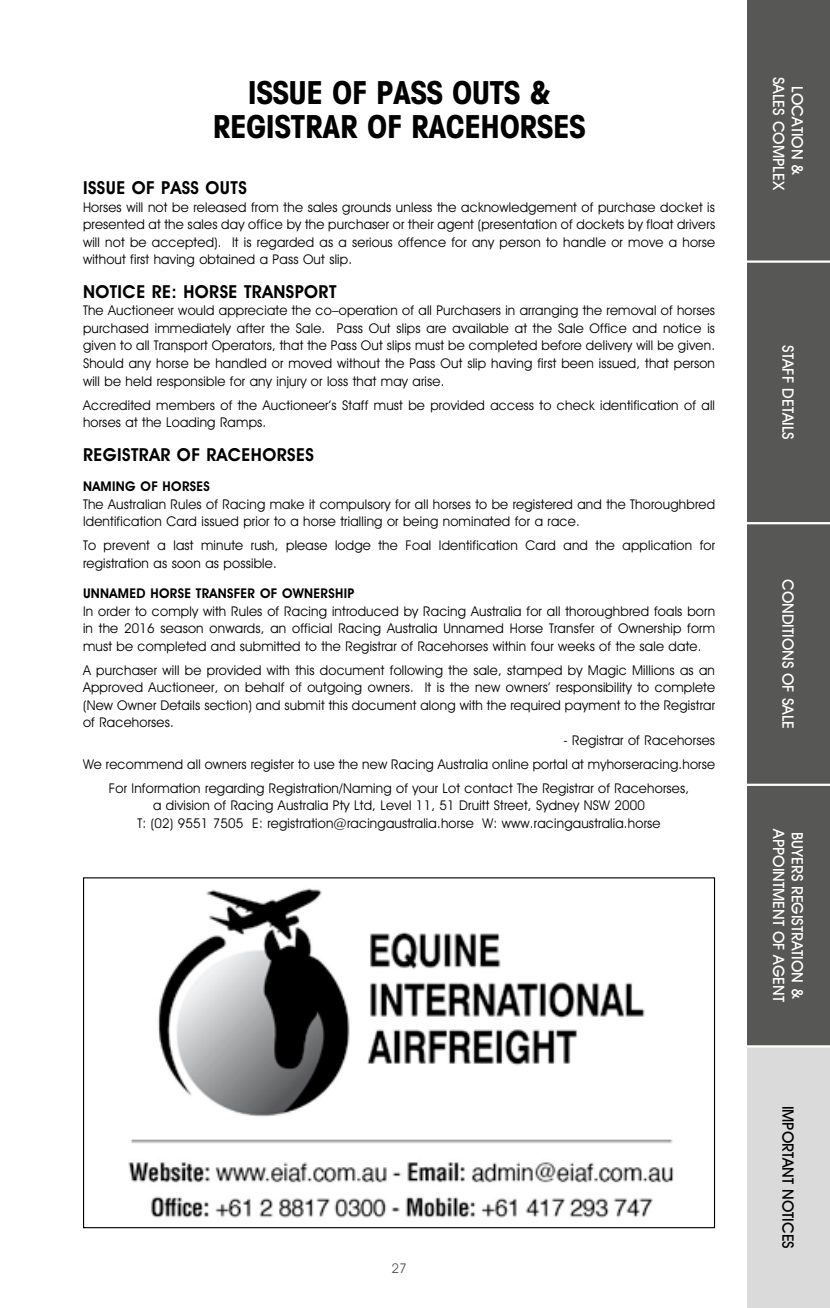
<style>
.page{position:relative;width:830px;height:1308px;background:#fff}
.page>*{position:absolute;margin:0;border:0;box-sizing:border-box;transform-origin:0 0}
.t1{font:700 condensed 31.5px/33.8px "Avant Garde IT Cby BT";color:#000;text-align:center}
.t2{font:600 18px "Avant Garde IT Cby BT";letter-spacing:.025em;color:#000}
.t3{font:500 15.75px/18.9px "Avant Garde IT Cby BT";color:#fff;text-align:center}
.t4{font:500 15.75px "Avant Garde IT Cby BT";color:#000}
.t5{font:13.5px/17.6px "Avant Garde IT Cby BT";letter-spacing:.015em;color:#000;text-align:justify}
.t6{font:600 13.5px "Avant Garde IT Cby BT";letter-spacing:.025em;color:#000}
.t7{font:13.5px "Avant Garde IT Cby BT";color:#575756}
</style>
<div class="page">
<div style="left:746px;top:0;width:83px;height:261px;background:#575756"></div>
<div style="left:746px;top:261px;width:83px;height:262px;background:#575756"></div>
<div style="left:746px;top:523px;width:83px;height:261px;background:#575756"></div>
<div style="left:746px;top:784px;width:83px;height:262px;background:#575756"></div>
<div style="left:746px;top:1046px;width:83px;height:261px;background:#dadada"></div>
<hr style="left:746px;top:260px;width:83px;height:3px;background:#fff">
<hr style="left:746px;top:522px;width:83px;height:2px;background:#fff">
<hr style="left:746px;top:783px;width:83px;height:3px;background:#fff">
<hr style="left:746px;top:1045px;width:83px;height:2px;background:#fff">
<img style="left:128px;top:888px;width:546px;height:330px">
<h1 class="t1" style="left:212px;top:75px;width:374px">ISSUE OF PASS OUTS &amp;<br>REGISTRAR OF RACEHORSES</h1>
<h2 class="t2" style="left:83px;top:177px;width:165px">ISSUE OF PASS OUTS</h2>
<p class="t5" style="left:83px;top:198px;width:633px">Horses will not be released from the sales grounds unless the acknowledgement of purchase docket is presented at the sales day office by the purchaser or their agent (presentation of dockets by float drivers will not be accepted). It is regarded as a serious offence for any person to handle or move a horse without first having obtained a Pass Out slip.</p>
<h2 class="t2" style="left:83px;top:280px;width:255px">NOTICE RE: HORSE TRANSPORT</h2>
<p class="t5" style="left:83px;top:302px;width:633px">The Auctioneer would appreciate the co–operation of all Purchasers in arranging the removal of horses purchased immediately after the Sale. Pass Out slips are available at the Sale Office and notice is given to all Transport Operators, that the Pass Out slips must be completed before delivery will be given.<br>Should any horse be handled or moved without the Pass Out slip having first been issued, that person will be held responsible for any injury or loss that may arise.</p>
<p class="t5" style="left:83px;top:396px;width:633px">Accredited members of the Auctioneer’s Staff must be provided access to check identification of all horses at the Loading Ramps.</p>
<h2 class="t2" style="left:83px;top:443px;width:232px">REGISTRAR OF RACEHORSES</h2>
<p class="t6" style="left:83px;top:478px;width:128px">NAMING OF HORSES</p>
<p class="t5" style="left:83px;top:495px;width:633px">The Australian Rules of Racing make it compulsory for all horses to be registered and the Thoroughbred<br>Identification Card issued prior to a horse trialling or being nominated for a race.</p>
<p class="t5" style="left:83px;top:536px;width:633px">To prevent a last minute rush, please lodge the Foal Identification Card and the application for registration as soon as possible.</p>
<p class="t6" style="left:83px;top:585px;width:273px">UNNAMED HORSE TRANSFER OF OWNERSHIP</p>
<p class="t5" style="left:83px;top:602px;width:633px">In order to comply with Rules of Racing introduced by Racing Australia for all thoroughbred foals born in the 2016 season onwards, an official Racing Australia Unnamed Horse Transfer of Ownership form must be completed and submitted to the Registrar of Racehorses within four weeks of the sale date.</p>
<p class="t5" style="left:83px;top:661px;width:633px">A purchaser will be provided with this document following the sale, stamped by Magic Millions as an Approved Auctioneer, on behalf of outgoing owners. It is the new owners’ responsibility to complete (New Owner Details section) and submit this document along with the required payment to the Registrar of Racehorses.</p>
<p class="t5" style="left:563px;top:731px;width:153px">- Registrar of Racehorses</p>
<p class="t5" style="left:83px;top:755px;width:633px">We recommend all owners register to use the new Racing Australia online portal at myhorseracing.horse</p>
<p class="t5" style="left:109px;top:779px;width:581px">For Information regarding Registration/Naming of your Lot contact The Registrar of Racehorses,</p>
<p class="t5" style="left:137px;top:796px;width:524px;text-align:center">a division of Racing Australia Pty Ltd, Level 11, 51 Druitt Street, Sydney NSW 2000<br>T: (02) 9551 7505 E: registration@racingaustralia.horse W: www.racingaustralia.horse</p>
<p class="t7" style="left:391px;top:1260px;width:17px">27</p>
<p class="t3" style="left:806px;top:77px;width:115px;rotate:90deg">LOCATION &amp;<br>SALES COMPLEX</p>
<p class="t3" style="left:797px;top:345px;width:96px;rotate:90deg">STAFF DETAILS</p>
<p class="t3" style="left:797px;top:579px;width:152px;rotate:90deg">CONDITIONS OF SALE</p>
<p class="t3" style="left:806px;top:829px;width:174px;text-align:left;rotate:90deg">BUYERS REGISTRATION &amp;<br>APPOINTMENT OF AGENT</p>
<p class="t4" style="left:797px;top:1105px;width:145px;rotate:90deg">IMPORTANT NOTICES</p>
</div>
